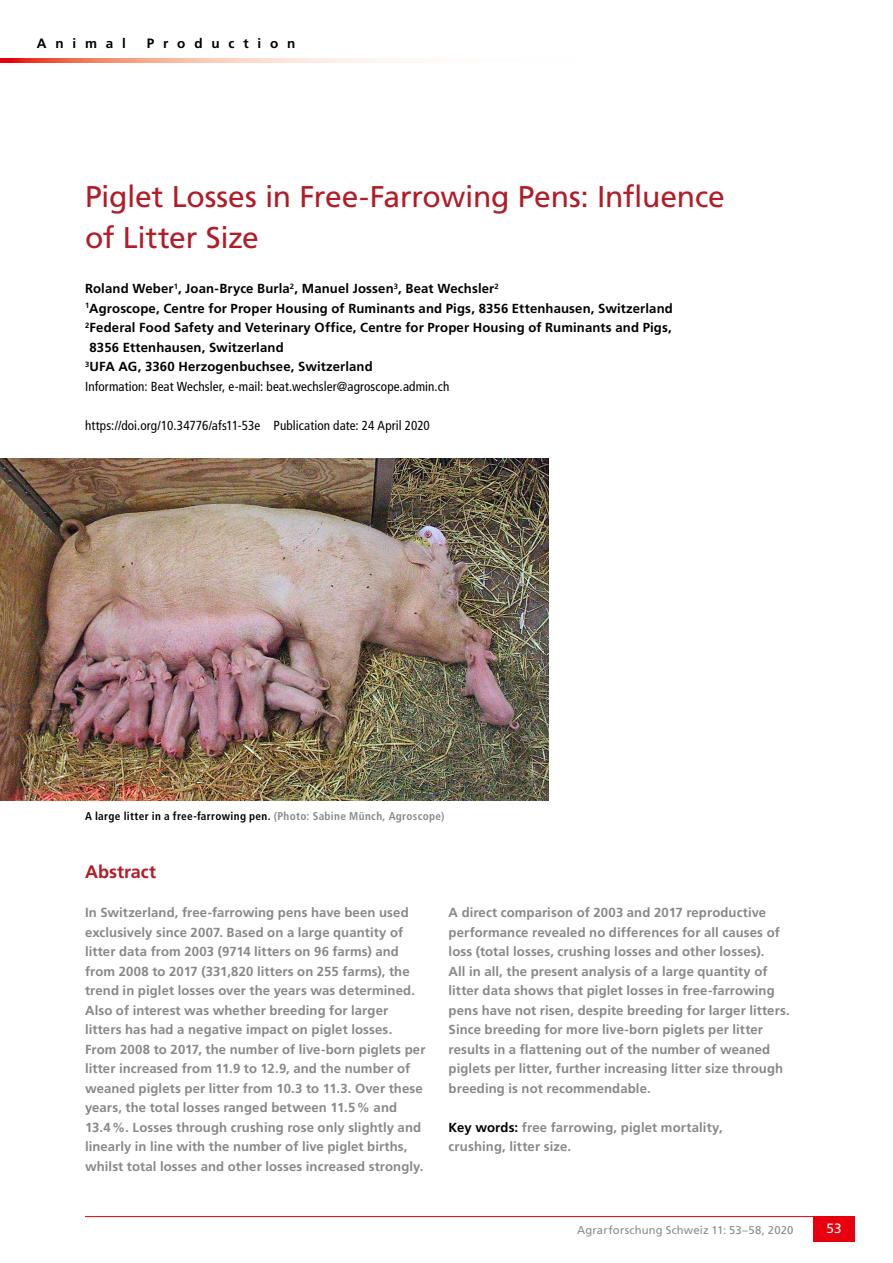
<style>
.page{position:relative;width:893px;height:1263px;background:#fff}
.page>*{position:absolute;margin:0;border:0;box-sizing:border-box;transform-origin:0 0}
.t1{font:30px/40.5px "Frutiger LT Std";letter-spacing:-.01em;color:#b21c27}
.t2{font:700 18px "Frutiger LT Std";color:#b21c27}
.t3{font:700 13.5px "Frutiger LT Std";letter-spacing:.655em;color:#000}
.t4{font:13.5px "Frutiger LT Std";color:#fff}
.t5{font:700 13.2px/19.5px "Frutiger LT Std";letter-spacing:.01em;color:#878988}
.t6{font:700 13.2px "Frutiger LT Std";letter-spacing:.01em;color:#000}
.t7{font:condensed 13.2px "Frutiger LT Std";letter-spacing:.01em;color:#000}
.t8{font:700 condensed 11.25px "Frutiger LT Std";letter-spacing:.03em;color:#000}
.t9{font:11.25px "Frutiger LT Std";letter-spacing:.015em;color:#878988}
.s1{color:#878988}
.s2{color:#000}
</style>
<div class="page">
<svg style="left:0;top:58px;width:403px;height:5px;background:#f6b09e"></svg>
<hr style="left:85px;top:1216px;width:770px;height:1px;background:#e7000e">
<div style="left:813px;top:1216px;width:42px;height:26px;background:#e7000e"></div>
<img style="left:0;top:458px;width:549px;height:342px">
<p class="t3" style="left:37px;top:36px;width:91px">Animal</p>
<p class="t3" style="left:147px;top:36px;width:150px">Production</p>
<h1 class="t1" style="left:85px;top:177px;width:641px">Piglet Losses in Free-Farrowing Pens: Influence of Litter Size</h1>
<p class="t6" style="left:85px;top:281px;width:415px">Roland Weber<sup>1</sup>, Joan-Bryce Burla<sup>2</sup>, Manuel Jossen<sup>3</sup>, Beat Wechsler<sup>2</sup></p>
<p class="t6" style="left:85px;top:300px;width:589px"><sup>1</sup>Agroscope, Centre for Proper Housing of Ruminants and Pigs, 8356 Ettenhausen, Switzerland</p>
<p class="t6" style="left:85px;top:320px;width:588px"><sup>2</sup>Federal Food Safety and Veterinary Office, Centre for Proper Housing of Ruminants and Pigs,</p>
<p class="t6" style="left:89px;top:339px;width:196px">8356 Ettenhausen, Switzerland</p>
<p class="t6" style="left:85px;top:359px;width:289px"><sup>3</sup>UFA AG, 3360 Herzogenbuchsee, Switzerland</p>
<p class="t7" style="left:85px;top:378px;width:366px">Information: Beat Wechsler, e-mail: beat.wechsler@agroscope.admin.ch</p>
<p class="t7" style="left:85px;top:417px;width:346px">https://doi.org/10.34776/afs11-53e Publication date: 24 April 2020</p>
<p class="t8" style="left:85px;top:809px;width:361px">A large litter in a free-farrowing pen. <span class="s1">(Photo: Sabine Münch, Agroscope)</span></p>
<h2 class="t2" style="left:85px;top:861px;width:72px">Abstract</h2>
<p class="t5" style="left:85px;top:903px;width:342px">In Switzerland, free-farrowing pens have been used exclusively since 2007. Based on a large quantity of litter data from 2003 (9714 litters on 96 farms) and from 2008 to 2017 (331,820 litters on 255 farms), the trend in piglet losses over the years was determined.<br>Also of interest was whether breeding for larger litters has had a negative impact on piglet losses.<br>From 2008 to 2017, the number of live-born piglets per litter increased from 11.9 to 12.9, and the number of weaned piglets per litter from 10.3 to 11.3. Over these years, the total losses ranged between 11.5% and 13.4%. Losses through crushing rose only slightly and linearly in line with the number of live piglet births, whilst total losses and other losses increased strongly.</p>
<p class="t5" style="left:449px;top:903px;width:343px">A direct comparison of 2003 and 2017 reproductive performance revealed no differences for all causes of loss (total losses, crushing losses and other losses).<br>All in all, the present analysis of a large quantity of litter data shows that piglet losses in free-farrowing pens have not risen, despite breeding for larger litters.<br>Since breeding for more live-born piglets per litter results in a flattening out of the number of weaned piglets per litter, further increasing litter size through breeding is not recommendable.</p>
<p class="t5" style="left:449px;top:1117px;width:275px"><span class="s2">Key words:</span> free farrowing, piglet mortality, crushing, litter size.</p>
<p class="t9" style="left:577px;top:1223px;width:218px">Agrarforschung Schweiz 11: 53–58, 2020</p>
<p class="t4" style="left:826px;top:1221px;width:17px">53</p>
</div>
